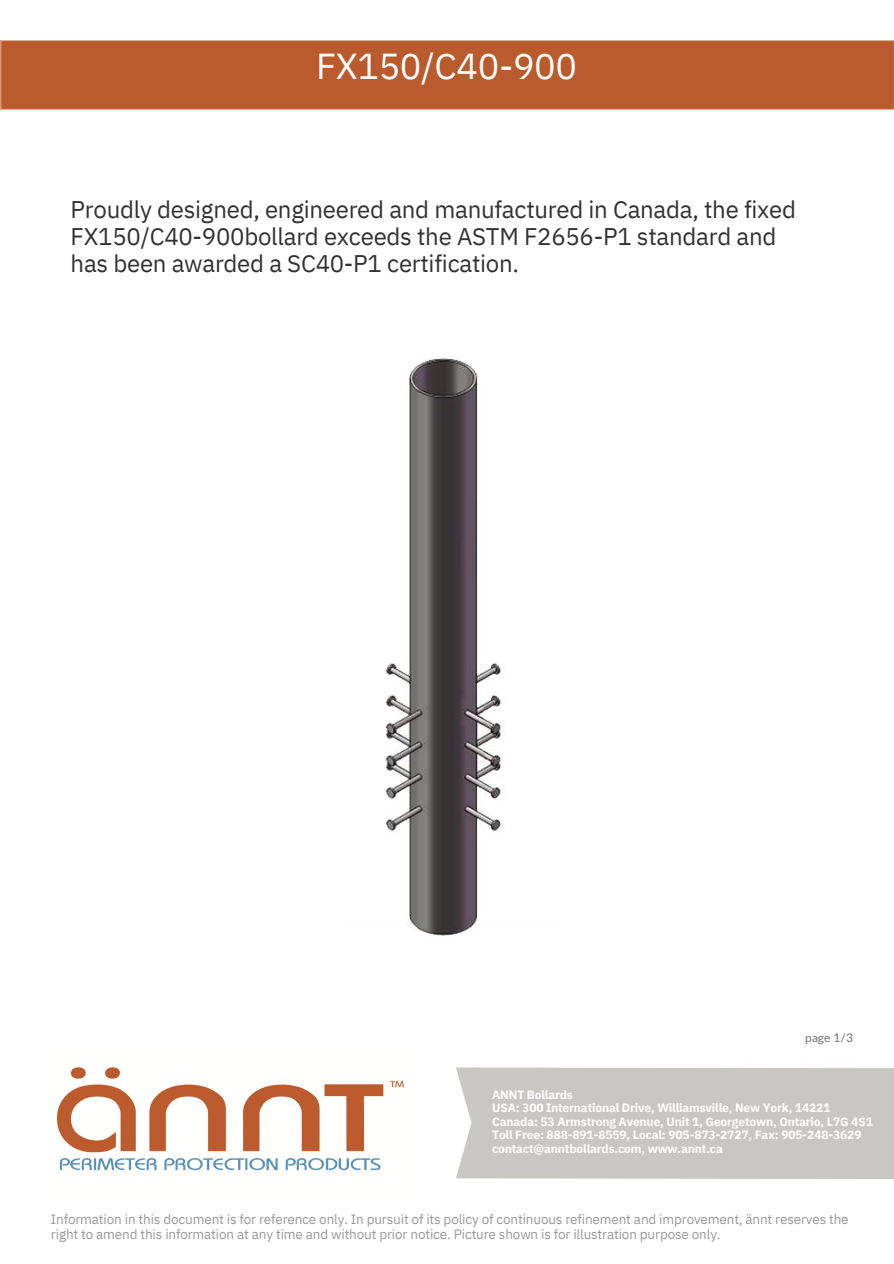
<style>
.page{position:relative;width:894px;height:1264px;background:#fff}
.page>*{position:absolute;margin:0;border:0;box-sizing:border-box;transform-origin:0 0}
.t1{font:36px "IBM Plex Sans";letter-spacing:-.01em;color:#fff}
.t2{font:24px/27px "IBM Plex Sans";letter-spacing:-.01em;color:#323232}
.t3{font:13.5px/14.7px "IBM Plex Sans";letter-spacing:-.01em;color:#999}
.t4{font:700 12px/13.5px "IBM Plex Sans";letter-spacing:-.01em;color:#fff}
.t5{font:12px "Lato";color:#707172}
</style>
<div class="page">
<img style="left:56px;top:1067px;width:349px;height:104px">
<img style="left:384px;top:358px;width:122px;height:578px">
<div style="left:456px;top:1067px;width:437px;height:111px;background:#c9c7c4"></div>
<div style="left:0;top:40px;width:893px;height:70px;background:#ba5b2d"></div>
<h1 class="t1" style="left:316px;top:39px;width:262px">FX150/C40-900</h1>
<h2 class="t2" style="left:71px;top:194px;width:726px">Proudly designed, engineered and manufactured in Canada, the fixed<br>FX150/C40-900bollard exceeds the ASTM F2656-P1 standard and has been awarded a SC40-P1 certification.</h2>
<p class="t5" style="left:805px;top:1028px;width:49px">page 1/3</p>
<p class="t4" style="left:492px;top:1086px;width:382px">ANNT Bollards<br>USA: 300 International Drive, Williamsville, New York, 14221<br>Canada: 53 Armstrong Avenue, Unit 1, Georgetown, Ontario, L7G 4S1<br>Toll Free: 888-891-8559, Local: 905-873-2727, Fax: 905-248-3629 contact@anntbollards.com, www.annt.ca</p>
<p class="t3" style="left:51px;top:1210px;width:799px">Information in this document is for reference only. In pursuit of its policy of continuous refinement and improvement, ännt reserves the right to amend this information at any time and without prior notice. Picture shown is for illustration purpose only.</p>
</div>
